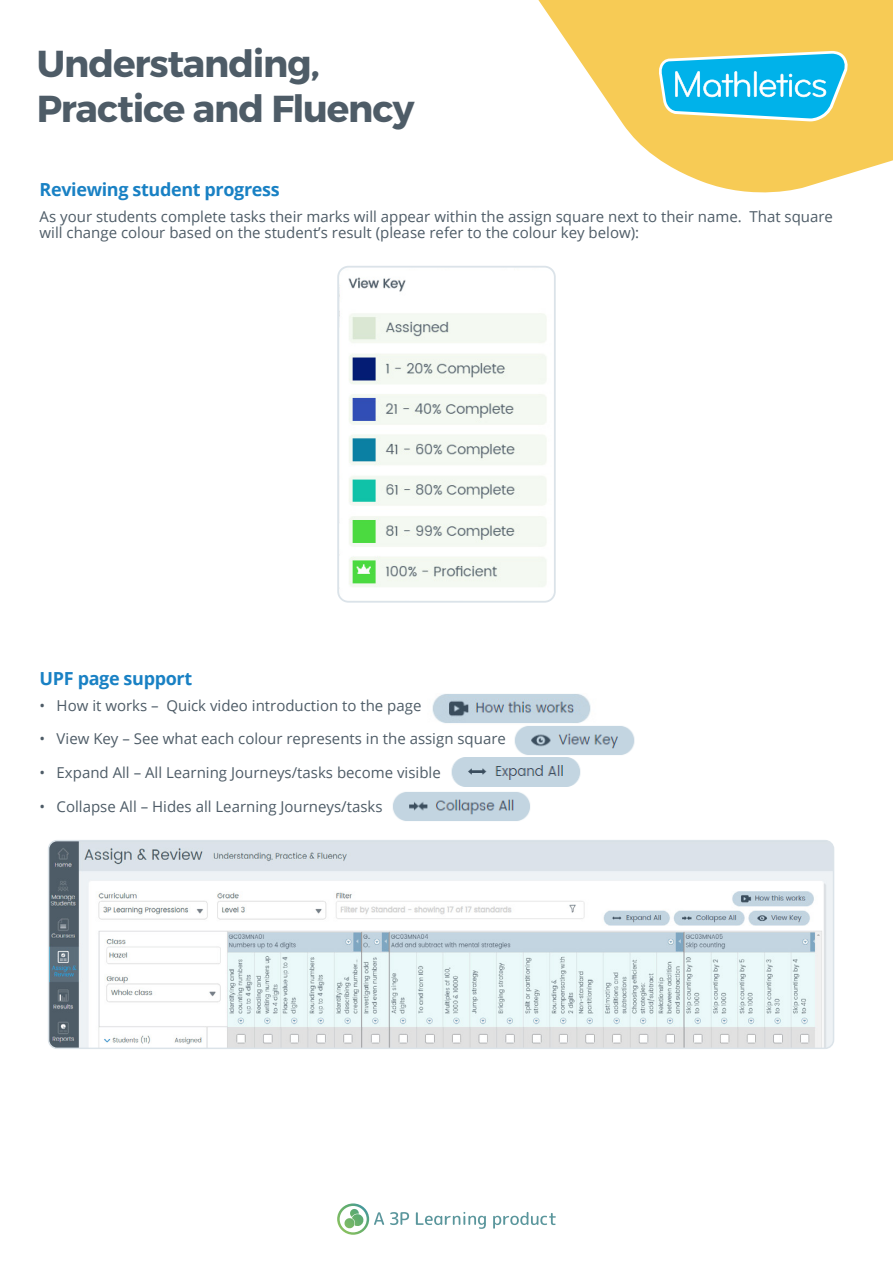
<style>
.page{position:relative;width:893px;height:1263px;background:#fff}
.page>*{position:absolute;margin:0;border:0;box-sizing:border-box;transform-origin:0 0}
.t1{font:700 37.5px/45px "Montserrat";letter-spacing:-.03em;color:#4e5c67}
.t2{font:700 18px "Open Sans";letter-spacing:-.02em;color:#1981c4}
.t3{font:15px/16.5px "Open Sans";color:#4e5c67}
</style>
<div class="page">
<svg style="left:538px;top:0;width:355px;height:193px;fill:#f7cb55"></svg>
<svg style="left:659px;top:51px;width:189px;height:70px;background:#56c4d6"></svg>
<svg style="left:390px;top:1212px;width:19px;height:13px"></svg>
<svg style="left:416px;top:1212px;width:70px;height:17px"></svg>
<svg style="left:493px;top:1212px;width:63px;height:17px"></svg>
<svg style="left:337px;top:1203px;width:47px;height:32px"></svg>
<img style="left:340px;top:269px;width:213px;height:331px">
<div style="left:337px;top:266px;width:219px;height:337px;border:2px solid #dbe3e9;border-radius:10px"></div>
<img style="left:451px;top:757px;width:130px;height:30px">
<img style="left:514px;top:726px;width:121px;height:29px">
<img style="left:393px;top:792px;width:137px;height:29px">
<img style="left:432px;top:694px;width:159px;height:29px">
<img style="left:51px;top:841px;width:782px;height:207px">
<div style="left:48px;top:840px;width:786px;height:209px;border:2px solid #dbe3e9;border-radius:9px"></div>
<h1 class="t1" style="left:37px;top:42px;width:379px">Understanding,<br>Practice and Fluency</h1>
<p class="t2" style="left:40px;top:176px;width:241px">Reviewing student progress</p>
<p class="t3" style="left:40px;top:208px;width:795px">As your students complete tasks their marks will appear within the assign square next to their name. That square will change colour based on the student’s result (please refer to the colour key below):</p>
<p class="t2" style="left:40px;top:665px;width:154px">UPF page support</p>
<p class="t3" style="left:40px;top:697px;width:383px">• How it works – Quick video introduction to the page</p>
<p class="t3" style="left:40px;top:730px;width:468px">• View Key – See what each colour represents in the assign square</p>
<p class="t3" style="left:40px;top:764px;width:403px">• Expand All – All Learning Journeys/tasks become visible</p>
<p class="t3" style="left:40px;top:797px;width:344px">• Collapse All – Hides all Learning Journeys/tasks</p>
</div>
